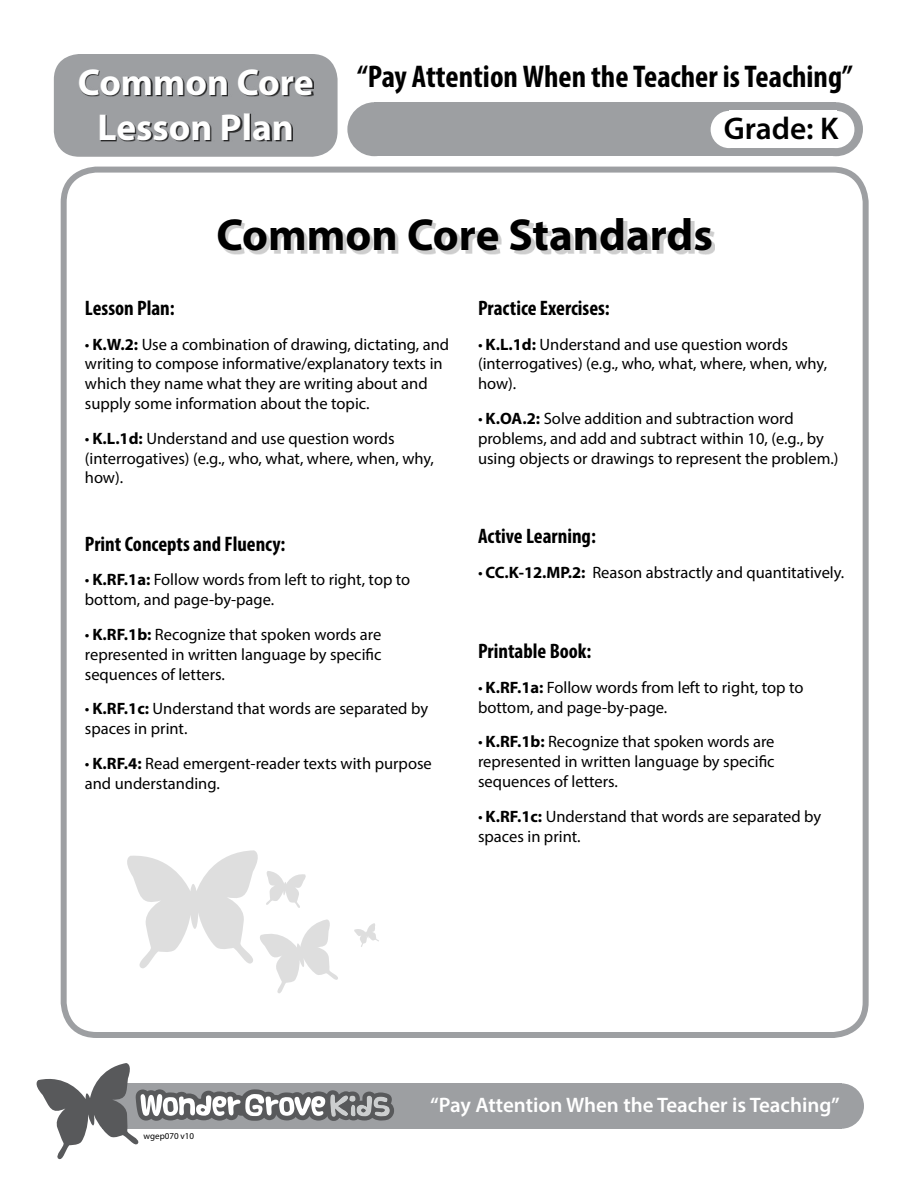
<style>
.page{position:relative;width:918px;height:1188px;background:#fff}
.page>*{position:absolute;margin:0;border:0;box-sizing:border-box;transform-origin:0 0}
.t1{font:700 45px "Myriad Pro";color:#000}
.t2{font:700 37.5px/45px "Myriad Pro";color:#fff;text-align:center}
.t3{font:700 condensed 31.5px "Myriad Pro";color:#000}
.t4{font:600 31.5px "Myriad Pro";color:#000}
.t5{font:700 condensed 21px "Myriad Pro";color:#000}
.t6{font:600 21px "Myriad Pro";color:#fff}
.t7{font:16.5px/19.8px "Myriad Pro";color:#000}
.t8{font:9px "Myriad Pro";color:#000}
.s1{font-weight:700}
</style>
<div class="page">
<div style="left:61px;top:167px;width:808px;height:871px;border:6px solid #9d9fa2;border-radius:33px"></div>
<div style="left:54px;top:54px;width:284px;height:103px;background:#9d9fa2;border-radius:26px"></div>
<div style="left:819px;top:1083px;width:45px;height:46px;background:#9d9fa2;border-radius:50%"></div>
<div style="left:102px;top:1083px;width:739px;height:46px;background:#9d9fa2"></div>
<svg style="left:36px;top:1063px;width:358px;height:97px"></svg>
<div style="left:80px;top:70px;width:234px;height:72px;background:#000;opacity:.75"></div>
<div style="left:809px;top:102px;width:54px;height:54px;background:#9d9fa2;border-radius:50%"></div>
<div style="left:347px;top:102px;width:54px;height:54px;background:#9d9fa2;border-radius:50%"></div>
<div style="left:374px;top:102px;width:462px;height:54px;background:#9d9fa2"></div>
<div style="left:818px;top:111px;width:36px;height:37px;background:#fff;border-radius:50%"></div>
<div style="left:729px;top:111px;width:108px;height:37px;background:#fff"></div>
<div style="left:711px;top:111px;width:37px;height:37px;background:#fff;border-radius:50%"></div>
<div style="left:221px;top:221px;width:494px;height:34px;background:#000;opacity:.2"></div>
<svg style="left:354px;top:923px;width:25px;height:24px"></svg>
<svg style="left:127px;top:850px;width:211px;height:143px"></svg>
<h2 class="t2" style="left:78px;top:58px;width:237px">Common Core<br>Lesson Plan</h2>
<h3 class="t3" style="left:357px;top:56px;width:497px">“Pay Attention When the Teacher is Teaching”</h3>
<h3 class="t4" style="left:724px;top:109px;width:116px">Grade: K</h3>
<h1 class="t1" style="left:216px;top:205px;width:498px">Common Core Standards</h1>
<p class="t5" style="left:85px;top:295px;width:91px">Lesson Plan:</p>
<p class="t7" style="left:85px;top:334px;width:366px">• <span class="s1">K.W.2:</span> Use a combination of drawing, dictating, and writing to compose informative/explanatory texts in which they name what they are writing about and supply some information about the topic.</p>
<p class="t7" style="left:85px;top:428px;width:351px">• <span class="s1">K.L.1d:</span> Understand and use question words (interrogatives) (e.g., who, what, where, when, why, how).</p>
<p class="t5" style="left:85px;top:531px;width:202px">Print Concepts and Fluency:</p>
<p class="t7" style="left:85px;top:570px;width:327px">• <span class="s1">K.RF.1a:</span> Follow words from left to right, top to bottom, and page-by-page.</p>
<p class="t7" style="left:85px;top:624px;width:298px;text-align:justify">• <span class="s1">K.RF.1b:</span> Recognize that spoken words are represented in written language by specific sequences of letters.</p>
<p class="t7" style="left:85px;top:699px;width:345px">• <span class="s1">K.RF.1c:</span> Understand that words are separated by spaces in print.</p>
<p class="t7" style="left:85px;top:753px;width:349px">• <span class="s1">K.RF.4:</span> Read emergent-reader texts with purpose and understanding.</p>
<p class="t5" style="left:478px;top:295px;width:133px">Practice Exercises:</p>
<p class="t7" style="left:478px;top:334px;width:351px">• <span class="s1">K.L.1d:</span> Understand and use question words (interrogatives) (e.g., who, what, where, when, why, how).</p>
<p class="t7" style="left:478px;top:408px;width:362px">• <span class="s1">K.OA.2:</span> Solve addition and subtraction word problems, and add and subtract within 10, (e.g., by using objects or drawings to represent the problem.)</p>
<p class="t5" style="left:478px;top:523px;width:119px">Active Learning:</p>
<p class="t7" style="left:478px;top:563px;width:368px">• <span class="s1">CC.K-12.MP.2:</span> Reason abstractly and quantitatively.</p>
<p class="t5" style="left:478px;top:638px;width:115px">Printable Book:</p>
<p class="t7" style="left:478px;top:677px;width:327px">• <span class="s1">K.RF.1a:</span> Follow words from left to right, top to bottom, and page-by-page.</p>
<p class="t7" style="left:478px;top:732px;width:298px;text-align:justify">• <span class="s1">K.RF.1b:</span> Recognize that spoken words are represented in written language by specific sequences of letters.</p>
<p class="t7" style="left:478px;top:806px;width:345px">• <span class="s1">K.RF.1c:</span> Understand that words are separated by spaces in print.</p>
<p class="t8" style="left:144px;top:1130px;width:52px">wgep070 v10</p>
<p class="t6" style="left:430px;top:1092px;width:411px">“Pay Attention When the Teacher is Teaching”</p>
</div>
